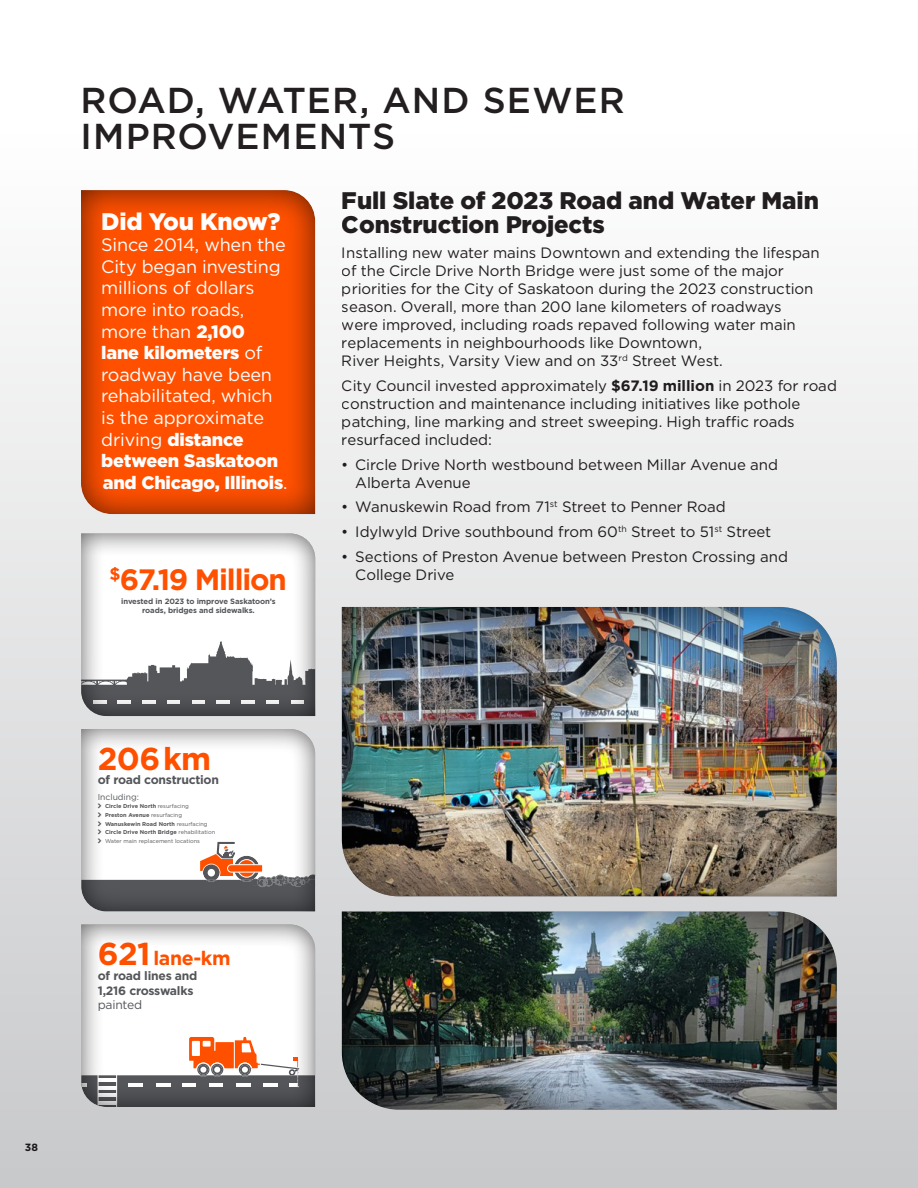
<style>
.page{position:relative;width:918px;height:1188px;background:#fff}
.page>*{position:absolute;margin:0;border:0;box-sizing:border-box;transform-origin:0 0}
.t1{font:500 36px/36px "Gotham";letter-spacing:.025em;color:#231f20}
.t2{font:700 31.65px "Gotham";color:#ff5000}
.t3{font:700 29.4px "Gotham";letter-spacing:-.04em;color:#ff5000}
.t4{font:900 24px/24px "Gotham";letter-spacing:-.005em;color:#231f20}
.t5{font:900 24px "Gotham";letter-spacing:-.01em;color:#fff}
.t6{font:700 19.5px "Gotham";letter-spacing:-.02em;color:#ff5000}
.t7{font:18px/21.6px "Gotham";letter-spacing:-.01em;color:#fff}
.t8{font:15px/18px "Gotham";letter-spacing:-.005em;color:#231f20}
.t9{font:700 12.15px/14.5px "Gotham";letter-spacing:-.02em;color:#54565a}
.t10{font:12.15px "Gotham";letter-spacing:-.02em;color:#54565a}
.t11{font:700 10.5px "Gotham";color:#231f20}
.t12{font:8.55px "Gotham";color:#54565a}
.t13{font:700 7.65px/9.1px "Gotham";letter-spacing:-.015em;color:#54565a;text-align:center}
.t14{font:5.55px/8.7px "Gotham";color:#54565a}
.s1{font-weight:900}
.s2{font-weight:700}
.s3{font-size:31.65px}
</style>
<div class="page">
<div style="left:0;top:134px;width:918px;height:1054px;background:linear-gradient(to bottom,#fefefe,#c8c9cb)"></div>
<div style="left:79px;top:190px;width:237px;height:325px;background:#231f20;opacity:.75"></div>
<div style="left:79px;top:532px;width:237px;height:185px;background:#231f20;opacity:.75"></div>
<div style="left:79px;top:923px;width:237px;height:185px;background:#231f20;opacity:.75"></div>
<div style="left:340px;top:606px;width:498px;height:292px;background:#231f20;opacity:.75"></div>
<div style="left:340px;top:911px;width:498px;height:201px;background:#231f20;opacity:.75"></div>
<svg style="left:81px;top:729px;width:234px;height:183px"></svg>
<p class="t1" style="left:81px;top:82px;width:546px">ROAD, WATER, AND SEWER<br>IMPROVEMENTS</p>
<h3 class="t5" style="left:101px;top:204px;width:181px">Did You Know?</h3>
<p class="t7" style="left:101px;top:234px;width:188px">Since 2014, when the<br>City began investing millions of dollars more into roads, more than <span class="s1">2,100<br>lane kilometers</span> of roadway have been rehabilitated, which is the approximate driving <span class="s1">distance between Saskatoon and Chicago, Illinois</span>.</p>
<h3 class="t3" style="left:110px;top:560px;width:179px"><sup>$</sup>67.19 Million</h3>
<p class="t13" style="left:121px;top:596px;width:156px">invested in 2023 to improve Saskatoon’s roads, bridges and sidewalks.</p>
<h3 class="t4" style="left:342px;top:189px;width:479px">Full Slate of 2023 Road and Water Main<br>Construction Projects</h3>
<p class="t8" style="left:342px;top:243px;width:480px">Installing new water mains Downtown and extending the lifespan of the Circle Drive North Bridge were just some of the major priorities for the City of Saskatoon during the 2023 construction season. Overall, more than 200 lane kilometers of roadways were improved, including roads repaved following water main replacements in neighbourhoods like Downtown,<br>River Heights, Varsity View and on 33<sup>rd</sup> Street West.</p>
<p class="t8" style="left:342px;top:376px;width:497px">City Council invested approximately <span class="s2">$67.19 million</span> in 2023 for road construction and maintenance including initiatives like pothole patching, line marking and street sweeping. High traffic roads resurfaced included:</p>
<p class="t8" style="left:355px;top:455px;width:424px;text-indent:-14px">• Circle Drive North westbound between Millar Avenue and<br>Alberta Avenue</p>
<p class="t8" style="left:342px;top:498px;width:386px">• Wanuskewin Road from 71<sup>st</sup> Street to Penner Road</p>
<p class="t8" style="left:342px;top:522px;width:431px">• Idylwyld Drive southbound from 60<sup>th</sup> Street to 51<sup>st</sup> Street</p>
<p class="t8" style="left:355px;top:547px;width:434px;text-indent:-14px">• Sections of Preston Avenue between Preston Crossing and<br>College Drive</p>
<p class="t11" style="left:25px;top:1140px;width:15px">38</p>
<h2 class="t2" style="left:98px;top:738px;width:115px">206 km</h2>
<p class="t9" style="left:98px;top:773px;width:123px">of road construction</p>
<p class="t12" style="left:98px;top:791px;width:43px">Including:</p>
<p class="t14" style="left:105px;top:802px;width:112px"><span class="s2">Circle Drive North</span> resurfacing<br><span class="s2">Preston Avenue</span> resurfacing <span class="s2">Wanuskewin Road North</span> resurfacing <span class="s2">Circle Drive North Bridge</span> rehabilitation Water main replacement locations</p>
<h3 class="t6" style="left:98px;top:946px;width:134px"><span class="s3">621</span> lane-km</h3>
<p class="t9" style="left:98px;top:968px;width:101px">of road lines and<br>1,216 crosswalks</p>
<p class="t10" style="left:98px;top:997px;width:46px">painted</p>
</div>
